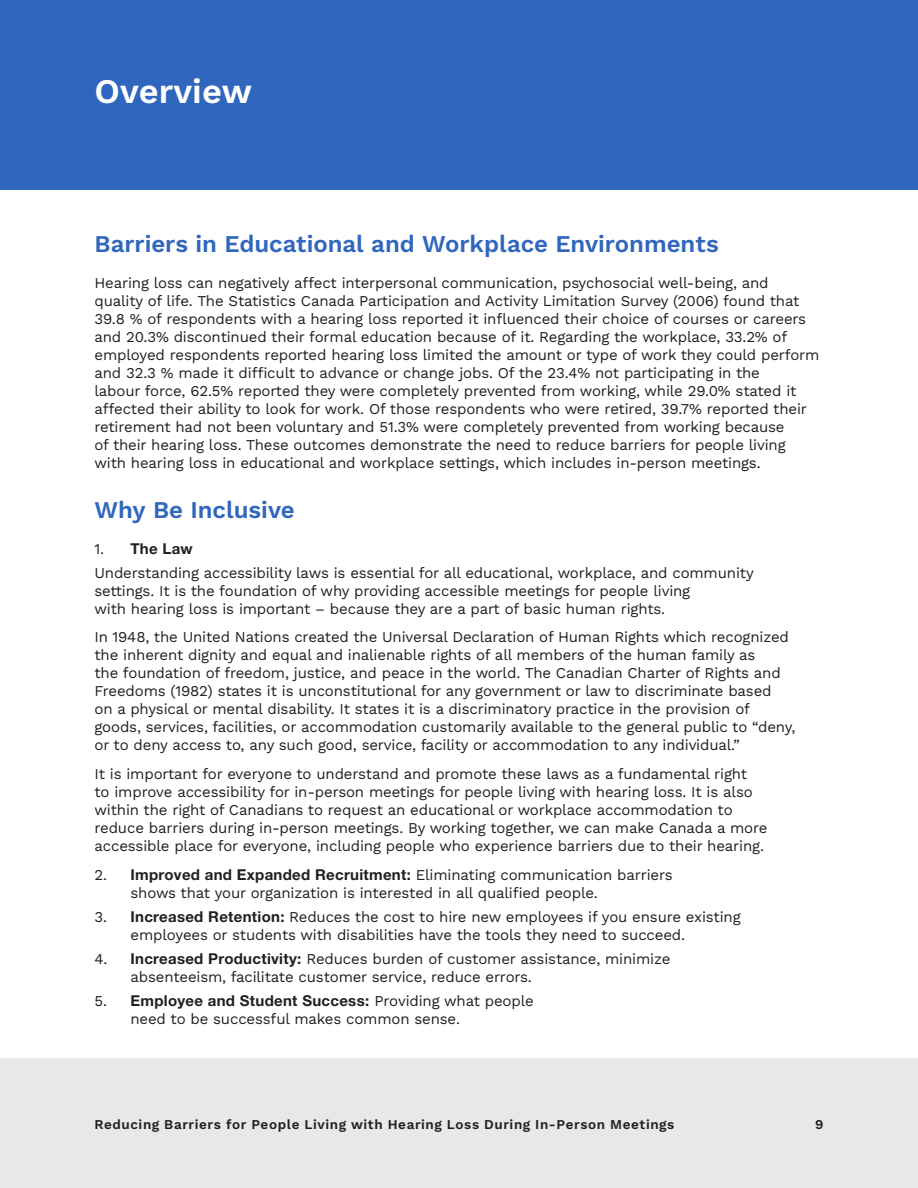
<style>
.page{position:relative;width:918px;height:1188px;background:#fff}
.page>*{position:absolute;margin:0;border:0;box-sizing:border-box;transform-origin:0 0}
.t1{font:600 34.5px "Work Sans";color:#fff}
.Subheader{font:600 24px "Work Sans";color:#3066be}
.Body{font:15px/18px "Work Sans";letter-spacing:-.01em;color:#231f20}
.t2{font:700 15px "Helvetica Neue LT Std";letter-spacing:.02em;color:#231f20}
.t3{font:600 13.5px "Work Sans";letter-spacing:.045em;color:#231f20}
.s1{font-family:"Work Sans";font-weight:400}
.s2{font-family:"Helvetica Neue LT Std";font-weight:700}
</style>
<div class="page">
<div style="left:0;top:1058px;width:918px;height:130px;background:#e8e8ea"></div>
<div style="left:0;top:0;width:918px;height:190px;background:#3066be"></div>
<h1 class="t1" style="left:94px;top:65px;width:159px">Overview</h1>
<p class="Subheader" style="left:94px;top:225px;width:626px">Barriers in Educational and Workplace Environments</p>
<p class="Body" style="left:94px;top:273px;width:727px">Hearing loss can negatively affect interpersonal communication, psychosocial well-being, and quality of life. The Statistics Canada Participation and Activity Limitation Survey (2006) found that 39.8 % of respondents with a hearing loss reported it influenced their choice of courses or careers and 20.3% discontinued their formal education because of it. Regarding the workplace, 33.2% of employed respondents reported hearing loss limited the amount or type of work they could perform and 32.3 % made it difficult to advance or change jobs. Of the 23.4% not participating in the<br>labour force, 62.5% reported they were completely prevented from working, while 29.0% stated it affected their ability to look for work. Of those respondents who were retired, 39.7% reported their retirement had not been voluntary and 51.3% were completely prevented from working because<br>of their hearing loss. These outcomes demonstrate the need to reduce barriers for people living with hearing loss in educational and workplace settings, which includes in-person meetings.</p>
<p class="Subheader" style="left:94px;top:491px;width:202px">Why Be Inclusive</p>
<p class="t2" style="left:94px;top:539px;width:100px"><span class="s1">1.</span> The Law</p>
<p class="Body" style="left:94px;top:563px;width:661px">Understanding accessibility laws is essential for all educational, workplace, and community settings. It is the foundation of why providing accessible meetings for people living<br>with hearing loss is important – because they are a part of basic human rights.</p>
<p class="Body" style="left:94px;top:628px;width:702px">In 1948, the United Nations created the Universal Declaration of Human Rights which recognized the inherent dignity and equal and inalienable rights of all members of the human family as<br>the foundation of freedom, justice, and peace in the world. The Canadian Charter of Rights and Freedoms (1982) states it is unconstitutional for any government or law to discriminate based<br>on a physical or mental disability. It states it is a discriminatory practice in the provision of goods, services, facilities, or accommodation customarily available to the general public to “deny, or to deny access to, any such good, service, facility or accommodation to any individual.”</p>
<p class="Body" style="left:94px;top:764px;width:674px">It is important for everyone to understand and promote these laws as a fundamental right<br>to improve accessibility for in-person meetings for people living with hearing loss. It is also within the right of Canadians to request an educational or workplace accommodation to reduce barriers during in-person meetings. By working together, we can make Canada a more accessible place for everyone, including people who experience barriers due to their hearing.</p>
<p class="Body" style="left:130px;top:865px;width:544px;text-indent:-36px">2. <span class="s2">Improved and Expanded Recruitment:</span> Eliminating communication barriers shows that your organization is interested in all qualified people.</p>
<p class="Body" style="left:130px;top:907px;width:612px;text-indent:-36px">3. <span class="s2">Increased Retention:</span> Reduces the cost to hire new employees if you ensure existing employees or students with disabilities have the tools they need to succeed.</p>
<p class="Body" style="left:130px;top:949px;width:542px;text-indent:-36px">4. <span class="s2">Increased Productivity:</span> Reduces burden of customer assistance, minimize absenteeism, facilitate customer service, reduce errors.</p>
<p class="Body" style="left:130px;top:991px;width:405px;text-indent:-36px">5. <span class="s2">Employee and Student Success:</span> Providing what people need to be successful makes common sense.</p>
<p class="t3" style="left:94px;top:1115px;width:581px">Reducing Barriers for People Living with Hearing Loss During In-Person Meetings</p>
<p class="t3" style="left:815px;top:1115px;width:10px">9</p>
</div>
